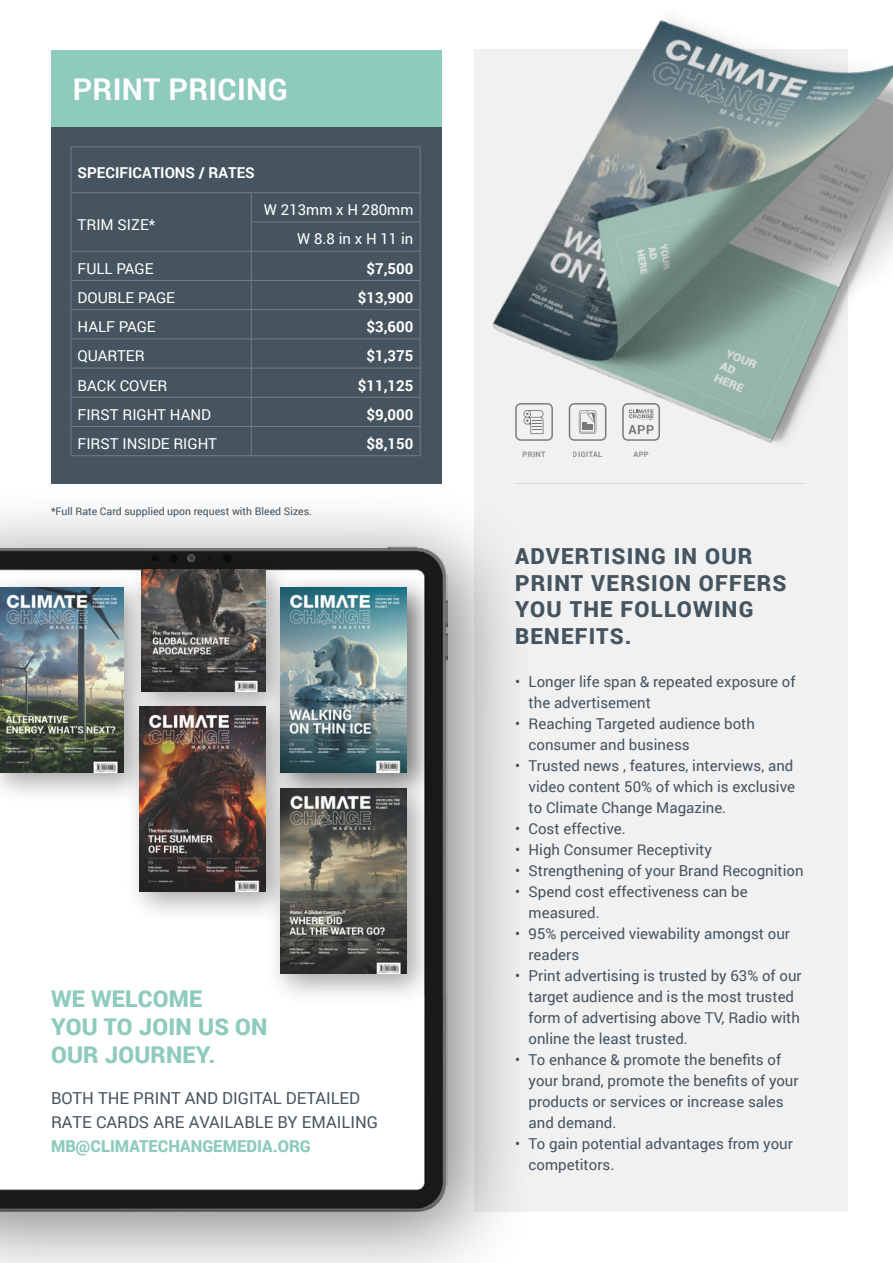
<style>
.page{position:relative;width:893px;height:1263px;background:#fff}
.page>*{position:absolute;margin:0;border:0;box-sizing:border-box;transform-origin:0 0}
.t1{font:700 30px "Roboto";letter-spacing:.01em;color:#fff}
.t2{font:900 23.1px/27.8px "Roboto";letter-spacing:.01em;color:#8ecbbc}
.t3{font:900 22.05px/26.5px "Roboto";letter-spacing:.055em;color:#45545f}
.t4{font:16.5px/24px "Roboto";color:#45545f}
.t5{font:900 16.5px "Roboto";color:#8ecbbc}
.t6{font:15px/21px "Roboto";color:#45545f}
.Regular_Size_9pt_Lea_11pt_Left{font:15px "Roboto";color:#fff}
.Regular_Size_9pt_Lea_11pt_Left-2{font:700 15px "Roboto";color:#fff}
.Regular_Size_9pt_Lea_11pt_Left-3{font:10.5px "Roboto";color:#45545f}
.t7{font:700 7.5px "Roboto";letter-spacing:.05em;color:#939598}
</style>
<div class="page">
<div style="left:475px;top:50px;width:373px;height:1162px;background:#f1f1f2"></div>
<img style="left:474px;top:18px;width:419px;height:468px">
<div style="left:51px;top:127px;width:390px;height:357px;background:#45545f"></div>
<div style="left:51px;top:50px;width:390px;height:77px;background:#8ecbbc"></div>
<hr style="left:70px;top:146px;width:181px;height:1px;background:#747f87">
<hr style="left:70px;top:147px;width:1px;height:45px;background:#747f87">
<hr style="left:251px;top:146px;width:170px;height:1px;background:#747f87">
<hr style="left:420px;top:147px;width:1px;height:45px;background:#747f87">
<hr style="left:70px;top:192px;width:181px;height:1px;background:#747f87">
<hr style="left:251px;top:192px;width:170px;height:1px;background:#747f87">
<hr style="left:251px;top:222px;width:170px;height:1px;background:#747f87">
<hr style="left:70px;top:251px;width:181px;height:1px;background:#747f87">
<hr style="left:251px;top:251px;width:170px;height:1px;background:#747f87">
<hr style="left:70px;top:280px;width:181px;height:1px;background:#747f87">
<hr style="left:251px;top:280px;width:170px;height:1px;background:#747f87">
<hr style="left:70px;top:309px;width:181px;height:1px;background:#747f87">
<hr style="left:251px;top:309px;width:170px;height:1px;background:#747f87">
<hr style="left:70px;top:338px;width:181px;height:1px;background:#747f87">
<hr style="left:251px;top:338px;width:170px;height:1px;background:#747f87">
<hr style="left:70px;top:368px;width:181px;height:1px;background:#747f87">
<hr style="left:251px;top:368px;width:170px;height:1px;background:#747f87">
<hr style="left:70px;top:397px;width:181px;height:1px;background:#747f87">
<hr style="left:251px;top:397px;width:170px;height:1px;background:#747f87">
<hr style="left:70px;top:426px;width:181px;height:1px;background:#747f87">
<svg style="left:70px;top:193px;width:1px;height:262px"></svg>
<hr style="left:251px;top:426px;width:170px;height:1px;background:#747f87">
<svg style="left:251px;top:193px;width:1px;height:262px"></svg>
<svg style="left:420px;top:193px;width:1px;height:262px"></svg>
<hr style="left:70px;top:455px;width:181px;height:1px;background:#747f87">
<hr style="left:251px;top:455px;width:170px;height:1px;background:#747f87">
<div style="left:0;top:486px;width:537px;height:777px;background:#000;opacity:.51"></div>
<img style="left:0;top:546px;width:448px;height:665px">
<svg style="left:569px;top:403px;width:37px;height:38px"></svg>
<svg style="left:515px;top:403px;width:38px;height:38px"></svg>
<svg style="left:622px;top:403px;width:38px;height:38px"></svg>
<div style="left:127px;top:555px;width:168px;height:166px;background:#000;opacity:.35"></div>
<img style="left:142px;top:570px;width:124px;height:121px">
<div style="left:0;top:571px;width:154px;height:233px;background:#000;opacity:.35"></div>
<img style="left:0;top:587px;width:124px;height:186px">
<div style="left:266px;top:573px;width:173px;height:231px;background:#000;opacity:.55"></div>
<img style="left:281px;top:587px;width:126px;height:185px">
<div style="left:124px;top:691px;width:173px;height:232px;background:#000;opacity:.35"></div>
<img style="left:139px;top:706px;width:127px;height:186px">
<div style="left:265px;top:772px;width:173px;height:233px;background:#000;opacity:.35"></div>
<img style="left:281px;top:788px;width:126px;height:186px">
<p class="t1" style="left:73px;top:68px;width:216px">PRINT PRICING</p>
<p class="Regular_Size_9pt_Lea_11pt_Left-2" style="left:78px;top:162px;width:179px">SPECIFICATIONS / RATES</p>
<p class="Regular_Size_9pt_Lea_11pt_Left" style="left:78px;top:214px;width:79px">TRIM SIZE*</p>
<p class="Regular_Size_9pt_Lea_11pt_Left" style="left:264px;top:199px;width:151px">W 213mm x H 280mm</p>
<p class="Regular_Size_9pt_Lea_11pt_Left" style="left:297px;top:229px;width:118px">W 8.8 in x H 11 in</p>
<p class="Regular_Size_9pt_Lea_11pt_Left" style="left:78px;top:258px;width:77px">FULL PAGE</p>
<p class="Regular_Size_9pt_Lea_11pt_Left-2" style="left:367px;top:258px;width:48px">$7,500</p>
<p class="Regular_Size_9pt_Lea_11pt_Left" style="left:78px;top:287px;width:99px">DOUBLE PAGE</p>
<p class="Regular_Size_9pt_Lea_11pt_Left-2" style="left:358px;top:287px;width:57px">$13,900</p>
<p class="Regular_Size_9pt_Lea_11pt_Left" style="left:78px;top:316px;width:80px">HALF PAGE</p>
<p class="Regular_Size_9pt_Lea_11pt_Left-2" style="left:367px;top:316px;width:48px">$3,600</p>
<p class="Regular_Size_9pt_Lea_11pt_Left" style="left:78px;top:345px;width:68px">QUARTER</p>
<p class="Regular_Size_9pt_Lea_11pt_Left-2" style="left:367px;top:345px;width:48px">$1,375</p>
<p class="Regular_Size_9pt_Lea_11pt_Left" style="left:78px;top:375px;width:91px">BACK COVER</p>
<p class="Regular_Size_9pt_Lea_11pt_Left-2" style="left:358px;top:375px;width:57px">$11,125</p>
<p class="Regular_Size_9pt_Lea_11pt_Left" style="left:78px;top:404px;width:135px">FIRST RIGHT HAND</p>
<p class="Regular_Size_9pt_Lea_11pt_Left-2" style="left:367px;top:404px;width:48px">$9,000</p>
<p class="Regular_Size_9pt_Lea_11pt_Left" style="left:78px;top:433px;width:141px">FIRST INSIDE RIGHT</p>
<p class="Regular_Size_9pt_Lea_11pt_Left-2" style="left:367px;top:433px;width:48px">$8,150</p>
<p class="Regular_Size_9pt_Lea_11pt_Left-3" style="left:51px;top:503px;width:263px">*Full Rate Card supplied upon request with Bleed Sizes.</p>
<p class="t2" style="left:51px;top:984px;width:218px">WE WELCOME<br>YOU TO JOIN US ON<br>OUR JOURNEY.</p>
<p class="t4" style="left:51px;top:1085px;width:329px">BOTH THE PRINT AND DIGITAL DETAILED<br>RATE CARDS ARE AVAILABLE BY EMAILING</p>
<p class="t5" style="left:51px;top:1134px;width:261px">MB@CLIMATECHANGEMEDIA.ORG</p>
<p class="t7" style="left:522px;top:449px;width:25px">PRINT</p>
<p class="t7" style="left:573px;top:449px;width:31px">DIGITAL</p>
<p class="t7" style="left:633px;top:449px;width:17px">APP</p>
<p class="t3" style="left:515px;top:542px;width:273px">ADVERTISING IN OUR<br>PRINT VERSION OFFERS<br>YOU THE FOLLOWING<br>BENEFITS.</p>
<p class="t6" style="left:529px;top:670px;width:268px;text-indent:-14px">• Longer life span &amp; repeated exposure of the advertisement</p>
<p class="t6" style="left:529px;top:712px;width:228px;text-indent:-14px">• Reaching Targeted audience both consumer and business</p>
<p class="t6" style="left:529px;top:754px;width:268px;text-align:justify;text-indent:-14px">• Trusted news , features, interviews, and video content 50% of which is exclusive to Climate Change Magazine.</p>
<p class="t6" style="left:515px;top:817px;width:112px">• Cost effective.</p>
<p class="t6" style="left:515px;top:838px;width:198px">• High Consumer Receptivity</p>
<p class="t6" style="left:515px;top:859px;width:290px">• Strengthening of your Brand Recognition</p>
<p class="t6" style="left:529px;top:880px;width:220px;text-indent:-14px">• Spend cost effectiveness can be measured.</p>
<p class="t6" style="left:529px;top:922px;width:263px;text-indent:-14px">• 95% perceived viewability amongst our readers</p>
<p class="t6" style="left:529px;top:964px;width:275px;text-indent:-14px">• Print advertising is trusted by 63% of our target audience and is the most trusted form of advertising above TV, Radio with online the least trusted.</p>
<p class="t6" style="left:529px;top:1048px;width:271px;text-indent:-14px">• To enhance &amp; promote the benefits of your brand, promote the benefits of your products or services or increase sales and demand.</p>
<p class="t6" style="left:529px;top:1132px;width:266px;text-indent:-14px">• To gain potential advantages from your competitors.</p>
</div>
